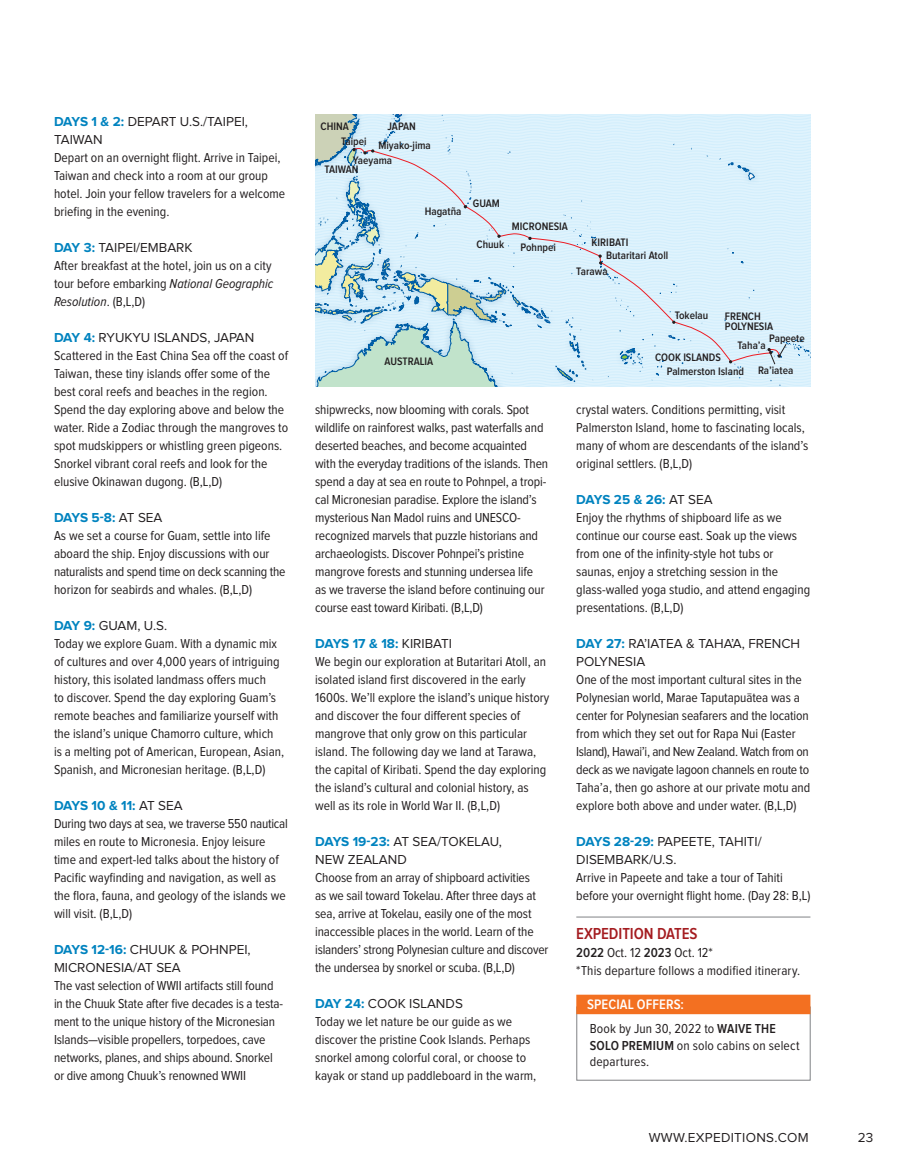
<style>
.page{position:relative;width:905px;height:1175px;background:#fff}
.page>*{position:absolute;margin:0;border:0;box-sizing:border-box;transform-origin:0 0}
.t1{font:600 16.5px "Proxima Nova Cond";letter-spacing:-.005em;color:#a41c20}
.t2{font:600 14.25px "Proxima Nova Cond";letter-spacing:.005em;color:#fff}
.t3{font:13.5px/18px "Proxima Nova Cond";color:#231f20}
.t4{font:13.5px/18px "Proxima Nova";color:#231f20}
.t5{font:700 13.5px "Proxima Nova";letter-spacing:-.02em;color:#0083bf}
.t6{font:13.5px "Proxima Nova";letter-spacing:.02em;color:#231f20}
.t7{font:600 11.25px/10.5px "Proxima Nova Cond";color:#231f20}
.s1{font-weight:700;color:#0083bf}
.s2{font-style:italic}
.s3{font-weight:400;color:#231f20}
.s4{font-weight:600}
</style>
<div class="page">
<svg style="left:315px;top:114px;width:495px;height:272px;background:#cfe8f2"></svg>
<hr style="left:576px;top:916px;width:234px;height:1px;background:#808285">
<div style="left:576px;top:994px;width:234px;height:20px;background:#f37021"></div>
<p class="t4" style="left:54px;top:113px;width:195px"><span class="s1">DAYS 1 &amp; 2:</span> DEPART U.S./TAIPEI,<br>TAIWAN</p>
<p class="t3" style="left:54px;top:149px;width:233px">Depart on an overnight flight. Arrive in Taipei, Taiwan and check into a room at our group hotel. Join your fellow travelers for a welcome briefing in the evening.</p>
<p class="t4" style="left:54px;top:239px;width:140px"><span class="s1">DAY 3:</span> TAIPEI/EMBARK</p>
<p class="t3" style="left:54px;top:257px;width:221px">After breakfast at the hotel, join us on a city tour before embarking <span class="s2">National Geographic<br>Resolution</span>. (B,L,D)</p>
<p class="t4" style="left:54px;top:329px;width:202px"><span class="s1">DAY 4:</span> RYUKYU ISLANDS, JAPAN</p>
<p class="t3" style="left:54px;top:347px;width:236px">Scattered in the East China Sea off the coast of Taiwan, these tiny islands offer some of the best coral reefs and beaches in the region.<br>Spend the day exploring above and below the water. Ride a Zodiac through the mangroves to spot mudskippers or whistling green pigeons.<br>Snorkel vibrant coral reefs and look for the elusive Okinawan dugong. (B,L,D)</p>
<p class="t5" style="left:54px;top:510px;width:110px">DAYS 5-8: <span class="s3">AT SEA</span></p>
<p class="t3" style="left:54px;top:527px;width:233px">As we set a course for Guam, settle into life aboard the ship. Enjoy discussions with our naturalists and spend time on deck scanning the horizon for seabirds and whales. (B,L,D)</p>
<p class="t4" style="left:54px;top:617px;width:115px"><span class="s1">DAY 9:</span> GUAM, U.S.</p>
<p class="t3" style="left:54px;top:635px;width:232px">Today we explore Guam. With a dynamic mix of cultures and over 4,000 years of intriguing history, this isolated landmass offers much<br>to discover. Spend the day exploring Guam’s remote beaches and familiarize yourself with the island’s unique Chamorro culture, which is a melting pot of American, European, Asian, Spanish, and Micronesian heritage. (B,L,D)</p>
<p class="t5" style="left:54px;top:798px;width:130px">DAYS 10 &amp; 11: <span class="s3">AT SEA</span></p>
<p class="t3" style="left:54px;top:815px;width:235px">During two days at sea, we traverse 550 nautical miles en route to Micronesia. Enjoy leisure time and expert-led talks about the history of Pacific wayfinding and navigation, as well as the flora, fauna, and geology of the islands we will visit. (B,L,D)</p>
<p class="t4" style="left:54px;top:941px;width:198px"><span class="s1">DAYS 12-16:</span> CHUUK &amp; POHNPEI,<br>MICRONESIA/AT SEA</p>
<p class="t3" style="left:54px;top:977px;width:230px">The vast selection of WWII artifacts still found in the Chuuk State after five decades is a testa&shy;ment to the unique history of the Micronesian Islands—visible propellers, torpedoes, cave networks, planes, and ships abound. Snorkel or dive among Chuuk’s renowned WWII</p>
<p class="t7" style="left:320px;top:121px;width:30px">CHINA</p>
<p class="t7" style="left:387px;top:121px;width:30px">JAPAN</p>
<p class="t7" style="left:341px;top:136px;width:27px">Taipei</p>
<p class="t7" style="left:324px;top:164px;width:36px">TAIWAN</p>
<p class="t7" style="left:353px;top:137px;width:79px;line-height:15.1px;text-indent:25px">Miyako-jima<br>Yaeyama</p>
<p class="t7" style="left:424px;top:206px;width:38px">Hagatña</p>
<p class="t7" style="left:473px;top:198px;width:29px">GUAM</p>
<p class="t7" style="left:476px;top:239px;width:29px">Chuuk</p>
<p class="t7" style="left:512px;top:216px;width:58px;line-height:21px;text-align:center">MICRONESIA<br>Pohnpei</p>
<p class="t7" style="left:606px;top:236px;width:64px;line-height:13px;text-indent:-14px">KIRIBATI<br>Butaritari Atoll</p>
<p class="t7" style="left:576px;top:266px;width:33px">Tarawa</p>
<p class="t7" style="left:674px;top:311px;width:35px">Tokelau</p>
<p class="t7" style="left:725px;top:311px;width:50px">FRENCH<br>POLYNESIA</p>
<p class="t7" style="left:758px;top:365px;width:37px">Ra’iatea</p>
<p class="t7" style="left:769px;top:333px;width:37px">Papeete</p>
<p class="t7" style="left:737px;top:340px;width:30px">Taha’a</p>
<p class="t7" style="left:666px;top:366px;width:79px">Palmerston Island</p>
<p class="t7" style="left:384px;top:356px;width:50px">AUSTRALIA</p>
<p class="t7" style="left:655px;top:353px;width:67px">COOK ISLANDS</p>
<p class="t3" style="left:315px;top:400px;width:234px">shipwrecks, now blooming with corals. Spot wildlife on rainforest walks, past waterfalls and deserted beaches, and become acquainted with the everyday traditions of the islands. Then spend a day at sea en route to Pohnpel, a tropi&shy;cal Micronesian paradise. Explore the island’s mysterious Nan Madol ruins and UNESCO&shy;recognized marvels that puzzle historians and archaeologists. Discover Pohnpei’s pristine mangrove forests and stunning undersea life<br>as we traverse the island before continuing our course east toward Kiribati. (B,L,D)</p>
<p class="t5" style="left:315px;top:635px;width:138px">DAYS 17 &amp; 18: <span class="s3">KIRIBATI</span></p>
<p class="t3" style="left:315px;top:652px;width:235px">We begin our exploration at Butaritari Atoll, an isolated island first discovered in the early 1600s. We’ll explore the island’s unique history and discover the four different species of mangrove that only grow on this particular island. The following day we land at Tarawa, the capital of Kiribati. Spend the day exploring the island’s cultural and colonial history, as well as its role in World War II. (B,L,D)</p>
<p class="t4" style="left:315px;top:832px;width:188px"><span class="s1">DAYS 19-23:</span> AT SEA/TOKELAU,<br>NEW ZEALAND</p>
<p class="t3" style="left:315px;top:868px;width:235px">Choose from an array of shipboard activities<br>as we sail toward Tokelau. After three days at sea, arrive at Tokelau, easily one of the most inaccessible places in the world. Learn of the islanders’ strong Polynesian culture and discover the undersea by snorkel or scuba. (B,L,D)</p>
<p class="t4" style="left:315px;top:994px;width:149px"><span class="s1">DAY 24:</span> COOK ISLANDS</p>
<p class="t3" style="left:315px;top:1012px;width:223px">Today we let nature be our guide as we discover the pristine Cook Islands. Perhaps snorkel among colorful coral, or choose to kayak or stand up paddleboard in the warm,</p>
<p class="t3" style="left:576px;top:400px;width:233px">crystal waters. Conditions permitting, visit Palmerston Island, home to fascinating locals, many of whom are descendants of the island’s original settlers. (B,L,D)</p>
<p class="t5" style="left:576px;top:491px;width:138px">DAYS 25 &amp; 26: <span class="s3">AT SEA</span></p>
<p class="t3" style="left:576px;top:508px;width:235px">Enjoy the rhythms of shipboard life as we continue our course east. Soak up the views from one of the infinity-style hot tubs or saunas, enjoy a stretching session in the glass-walled yoga studio, and attend engaging presentations. (B,L,D)</p>
<p class="t4" style="left:576px;top:634px;width:225px"><span class="s1">DAY 27:</span> RA’IATEA &amp; TAHA’A, FRENCH<br>POLYNESIA</p>
<p class="t3" style="left:576px;top:670px;width:236px">One of the most important cultural sites in the Polynesian world, Marae Taputapuātea was a center for Polynesian seafarers and the location from which they set out for Rapa Nui (Easter Island), Hawai’i, and New Zealand. Watch from on deck as we navigate lagoon channels en route to Taha’a, then go ashore at our private motu and explore both above and under water. (B,L,D)</p>
<p class="t4" style="left:576px;top:832px;width:187px"><span class="s1">DAYS 28-29:</span> PAPEETE, TAHITI/<br>DISEMBARK/U.S.</p>
<p class="t3" style="left:576px;top:868px;width:235px">Arrive in Papeete and take a tour of Tahiti before your overnight flight home. (Day 28: B,L)</p>
<p class="t1" style="left:576px;top:924px;width:123px">EXPEDITION DATES</p>
<p class="t3" style="left:576px;top:943px;width:225px"><span class="s4">2022</span> Oct. 12 <span class="s4">2023</span> Oct. 12*<br>*This departure follows a modified itinerary.</p>
<p class="t2" style="left:587px;top:996px;width:98px">SPECIAL OFFERS:</p>
<p class="t3" style="left:590px;top:1020px;width:211px;line-height:16.5px">Book by Jun 30, 2022 to <span class="s4">WAIVE THE<br>SOLO PREMIUM</span> on solo cabins on select departures.</p>
<p class="t6" style="left:648px;top:1129px;width:161px">WWW.EXPEDITIONS.COM</p>
<p class="t4" style="left:857px;top:1128px;width:17px">23</p>
</div>
